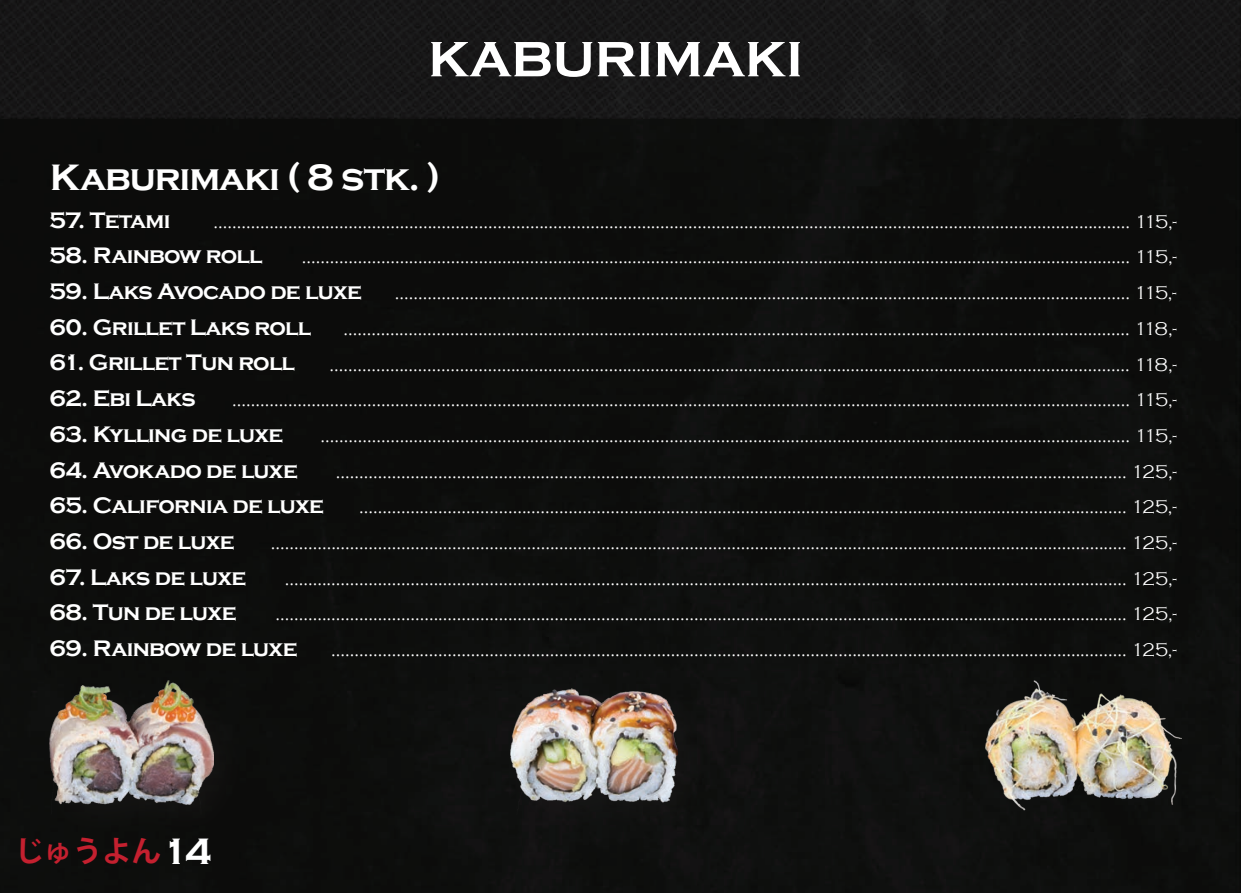
<style>
.page{position:relative;width:1241px;height:893px;background:#fff}
.page>*{position:absolute;margin:0;border:0;box-sizing:border-box;transform-origin:0 0}
.t1{font:700 51.45px "Copperplate Gothic";color:#fff}
.t2{font:700 37.8px "Copperplate Gothic";letter-spacing:-.03em;color:#fff}
.t3{font:700 29.4px "Adobe Gothic Std";color:#c4202f}
.t4{font:700 23.1px "Copperplate Gothic";letter-spacing:-.03em;color:#fff}
.t5{font:300 18.9px/35.7px "Copperplate Gothic";letter-spacing:-.135em;color:#fff;text-align:right}
.s1{font-family:"Copperplate Gothic";font-size:37.8px;color:#fff}
</style>
<div class="page">
<img style="left:0;top:0;width:1240px;height:893px">
<div style="left:36px;top:670px;width:215px;height:171px;background:#0d0e0d"></div>
<img style="left:50px;top:681px;width:163px;height:124px">
<div style="left:497px;top:677px;width:217px;height:162px;background:#101110"></div>
<img style="left:510px;top:689px;width:167px;height:114px">
<img style="left:985px;top:681px;width:196px;height:134px">
<h1 class="t1" style="left:428px;top:31px;width:84px">Kabu</h1>
<h1 class="t1" style="left:594px;top:31px;width:75px">rimaki</h1>
<h2 class="t2" style="left:50px;top:157px;width:391px">Kaburimaki ( 8 stk. )</h2>
<p class="t4" style="left:50px;top:207px;width:122px">57. Tetami</p>
<p class="t4" style="left:50px;top:243px;width:214px">58. Rainbow roll</p>
<p class="t4" style="left:50px;top:279px;width:314px">59. Laks Avocado de luxe</p>
<p class="t4" style="left:50px;top:314px;width:263px">60. Grillet Laks roll</p>
<p class="t4" style="left:50px;top:350px;width:247px">61. Grillet Tun roll</p>
<p class="t4" style="left:50px;top:386px;width:148px">62. Ebi Laks</p>
<p class="t4" style="left:50px;top:421px;width:235px">63. Kylling de luxe</p>
<p class="t4" style="left:50px;top:457px;width:250px">64. Avokado de luxe</p>
<p class="t4" style="left:50px;top:493px;width:276px">65. California de luxe</p>
<p class="t4" style="left:50px;top:528px;width:186px">66. Ost de luxe</p>
<p class="t4" style="left:50px;top:564px;width:198px">67. Laks de luxe</p>
<p class="t4" style="left:50px;top:600px;width:188px">68. Tun de luxe</p>
<p class="t4" style="left:50px;top:635px;width:249px">69. Rainbow de luxe</p>
<p class="t5" style="left:213px;top:204px;width:964px">..................................................................................................................................................................................................... 115,- .................................................................................................................................................................................. 115,- .............................................................................................................................................................. 115,- ......................................................................................................................................................................... 118,- ............................................................................................................................................................................ 118,- ................................................................................................................................................................................................. 115,- .............................................................................................................................................................................. 115,- .......................................................................................................................................................................... 125,- ..................................................................................................................................................................... 125,- ........................................................................................................................................................................................ 125,- ..................................................................................................................................................................................... 125,- ....................................................................................................................................................................................... 125,- ........................................................................................................................................................................... 125,-</p>
<h3 class="t3" style="left:14px;top:834px;width:199px">じゅうよん<span class="s1">14</span></h3>
</div>
